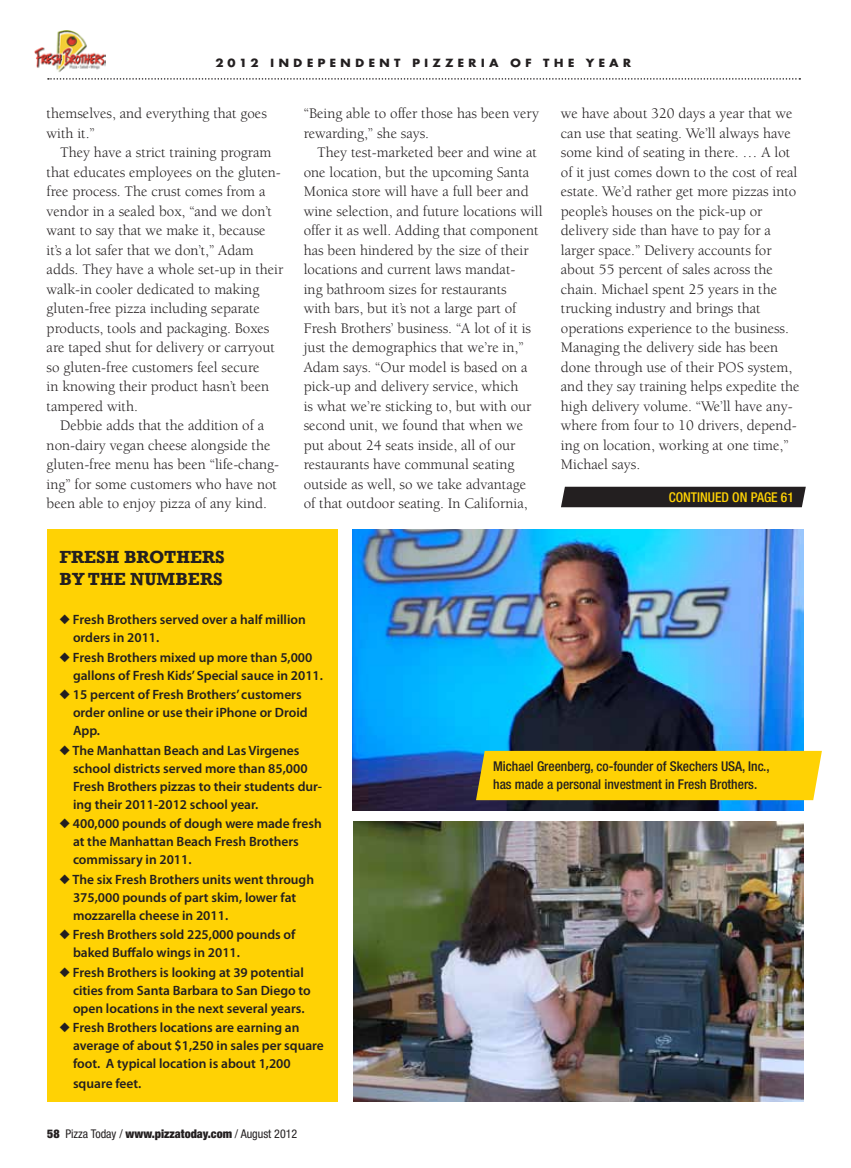
<style>
.page{position:relative;width:851px;height:1168px;background:#fff}
.page>*{position:absolute;margin:0;border:0;box-sizing:border-box;transform-origin:0 0}
.t1{font:700 18px/21.6px "Rockwell";color:#231f20}
.t2{font:15px/19.5px "Berkeley";color:#231f20}
.t3{font:600 13.5px/18px "Myriad Pro";color:#231f20}
.t4{font:500 condensed 13.5px/18px "Helvetica Neue";color:#231f20}
.t5{font:500 condensed 13.5px "Helvetica Neue";color:#ffd204}
.t6{font:700 12.45px "Futura T";letter-spacing:.3em;color:#231f20;scale:1.09 1}
.t7{font:condensed 12px "Helvetica Neue";color:#231f20}
.s1{font-weight:900}
</style>
<div class="page">
<svg style="left:48px;top:78px;width:752px;height:2px"></svg>
<img style="left:34px;top:30px;width:72px;height:42px">
<img style="left:353px;top:821px;width:450px;height:281px">
<img style="left:353px;top:529px;width:450px;height:281px">
<div style="left:47px;top:529px;width:291px;height:573px;background:#ffd204"></div>
<div style="left:561px;top:487px;width:244px;height:20px;background:#231f20"></div>
<div style="left:476px;top:751px;width:345px;height:49px;background:#ffd204"></div>
<p class="t6" style="left:215px;top:56px;width:383px">2012 INDEPENDENT PIZZERIA OF THE YEAR</p>
<p class="t2" style="left:47px;top:104px;width:222px">themselves, and everything that goes with it.”</p>
<p class="t2" style="left:47px;top:143px;width:238px;text-indent:14px">They have a strict training program that educates employees on the gluten&shy;free process. The crust comes from a vendor in a sealed box, “and we don’t want to say that we make it, because it’s a lot safer that we don’t,” Adam adds. They have a whole set-up in their walk-in cooler dedicated to making gluten-free pizza including separate products, tools and packaging. Boxes are taped shut for delivery or carryout so gluten-free customers feel secure<br>in knowing their product hasn’t been tampered with.</p>
<p class="t2" style="left:47px;top:416px;width:234px;text-indent:14px">Debbie adds that the addition of a non-dairy vegan cheese alongside the gluten-free menu has been “life-chang&shy;ing” for some customers who have not been able to enjoy pizza of any kind.</p>
<p class="t2" style="left:304px;top:104px;width:237px">“Being able to offer those has been very rewarding,” she says.</p>
<p class="t2" style="left:304px;top:143px;width:240px;text-indent:14px">They test-marketed beer and wine at one location, but the upcoming Santa Monica store will have a full beer and wine selection, and future locations will offer it as well. Adding that component has been hindered by the size of their locations and current laws mandat-<br>ing bathroom sizes for restaurants<br>with bars, but it’s not a large part of Fresh Brothers’ business. “A lot of it is just the demographics that we’re in,” Adam says. “Our model is based on a pick-up and delivery service, which<br>is what we’re sticking to, but with our second unit, we found that when we put about 24 seats inside, all of our restaurants have communal seating outside as well, so we take advantage<br>of that outdoor seating. In California,</p>
<p class="t2" style="left:561px;top:104px;width:240px">we have about 320 days a year that we can use that seating. We’ll always have some kind of seating in there. … A lot of it just comes down to the cost of real estate. We’d rather get more pizzas into people’s houses on the pick-up or delivery side than have to pay for a larger space.” Delivery accounts for about 55 percent of sales across the chain. Michael spent 25 years in the trucking industry and brings that operations experience to the business.<br>Managing the delivery side has been done through use of their POS system, and they say training helps expedite the high delivery volume. “We’ll have any&shy;where from four to 10 drivers, depend&shy;ing on location, working at one time,” Michael says.</p>
<p class="t5" style="left:668px;top:489px;width:127px">CONTINUED ON PAGE 61</p>
<p class="t1" style="left:59px;top:547px;width:167px">FRESH BROTHERS<br>BY THE NUMBERS</p>
<p class="t3" style="left:73px;top:610px;width:234px;text-indent:-14px">◆ Fresh Brothers served over a half million orders in 2011.</p>
<p class="t3" style="left:73px;top:648px;width:251px;text-indent:-14px">◆ Fresh Brothers mixed up more than 5,000 gallons of Fresh Kids’ Special sauce in 2011.</p>
<p class="t3" style="left:73px;top:685px;width:236px;text-indent:-14px">◆ 15 percent of Fresh Brothers’ customers order online or use their iPhone or Droid<br>App.</p>
<p class="t3" style="left:73px;top:741px;width:251px;text-indent:-14px">◆ The Manhattan Beach and Las Virgenes school districts served more than 85,000<br>Fresh Brothers pizzas to their students dur&shy;ing their 2011-2012 school year.</p>
<p class="t3" style="left:73px;top:814px;width:250px;text-indent:-14px">◆ 400,000 pounds of dough were made fresh at the Manhattan Beach Fresh Brothers commissary in 2011.</p>
<p class="t3" style="left:73px;top:870px;width:242px;text-indent:-14px">◆ The six Fresh Brothers units went through<br>375,000 pounds of part skim, lower fat mozzarella cheese in 2011.</p>
<p class="t3" style="left:73px;top:925px;width:224px;text-indent:-14px">◆ Fresh Brothers sold 225,000 pounds of baked Buffalo wings in 2011.</p>
<p class="t3" style="left:73px;top:963px;width:239px;text-indent:-14px">◆ Fresh Brothers is looking at 39 potential cities from Santa Barbara to San Diego to open locations in the next several years.</p>
<p class="t3" style="left:73px;top:1018px;width:252px;text-indent:-14px">◆ Fresh Brothers locations are earning an average of about $1,250 in sales per square foot. A typical location is about 1,200</p>
<p class="t3" style="left:73px;top:1073px;width:70px">square feet.</p>
<p class="t7" style="left:47px;top:1127px;width:252px"><span class="s1">58</span> Pizza Today / <span class="s1">www.pizzatoday.com</span> / August 2012</p>
<p class="t4" style="left:493px;top:757px;width:278px">Michael Greenberg, co-founder of Skechers USA, Inc., has made a personal investment in Fresh Brothers.</p>
</div>
